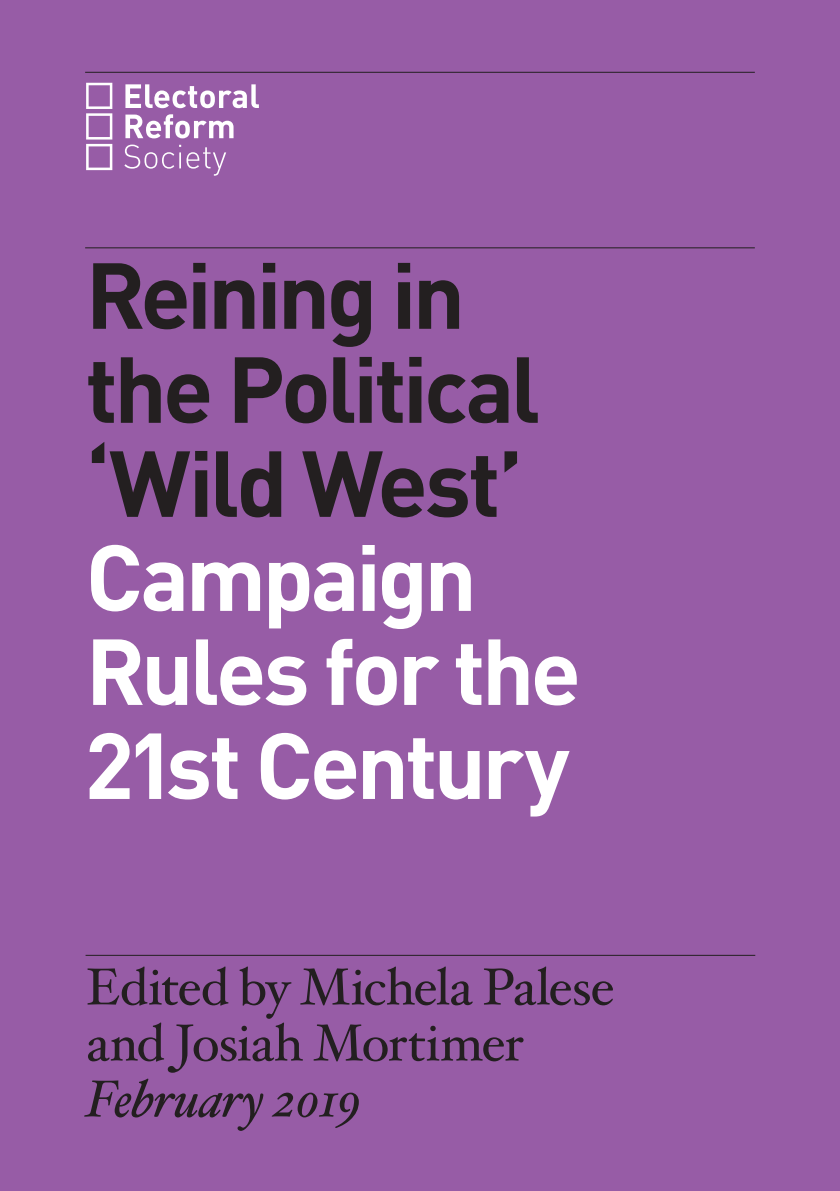
<style>
.page{position:relative;width:840px;height:1191px;background:#fff}
.page>*{position:absolute;margin:0;border:0;box-sizing:border-box;transform-origin:0 0}
.t1{font:700 92px/94px "DINOT";letter-spacing:-.045em;color:#231f20}
.t2{font:700 92px/94px "DINOT";letter-spacing:-.04em;color:#fff}
.t3{font:52px/56px "Hoefler Text";letter-spacing:-.025em;color:#231f20}
.t4{font:italic 52px "Hoefler Text";letter-spacing:-.015em;color:#231f20}
</style>
<div class="page">
<div style="left:0;top:0;width:839px;height:1191px;background:#975ca6"></div>
<hr style="left:85px;top:955px;width:669px;height:1px;background:#231f20">
<svg style="left:125px;top:84px;width:134px;height:24px"></svg>
<svg style="left:125px;top:114px;width:108px;height:24px"></svg>
<svg style="left:124px;top:145px;width:102px;height:31px"></svg>
<svg style="left:86px;top:83px;width:26px;height:87px"></svg>
<hr style="left:85px;top:247px;width:669px;height:1px;background:#231f20">
<hr style="left:85px;top:72px;width:669px;height:1px;background:#231f20">
<h1 class="t1" style="left:85px;top:240px;width:456px">Reining in the Political ‘Wild West’</h1>
<h1 class="t2" style="left:85px;top:522px;width:496px">Campaign<br>Rules for the<br>21st Century</h1>
<p class="t3" style="left:86px;top:958px;width:530px">Edited by Michela Palese and Josiah Mortimer</p>
<p class="t4" style="left:86px;top:1068px;width:278px">February 2019</p>
</div>
